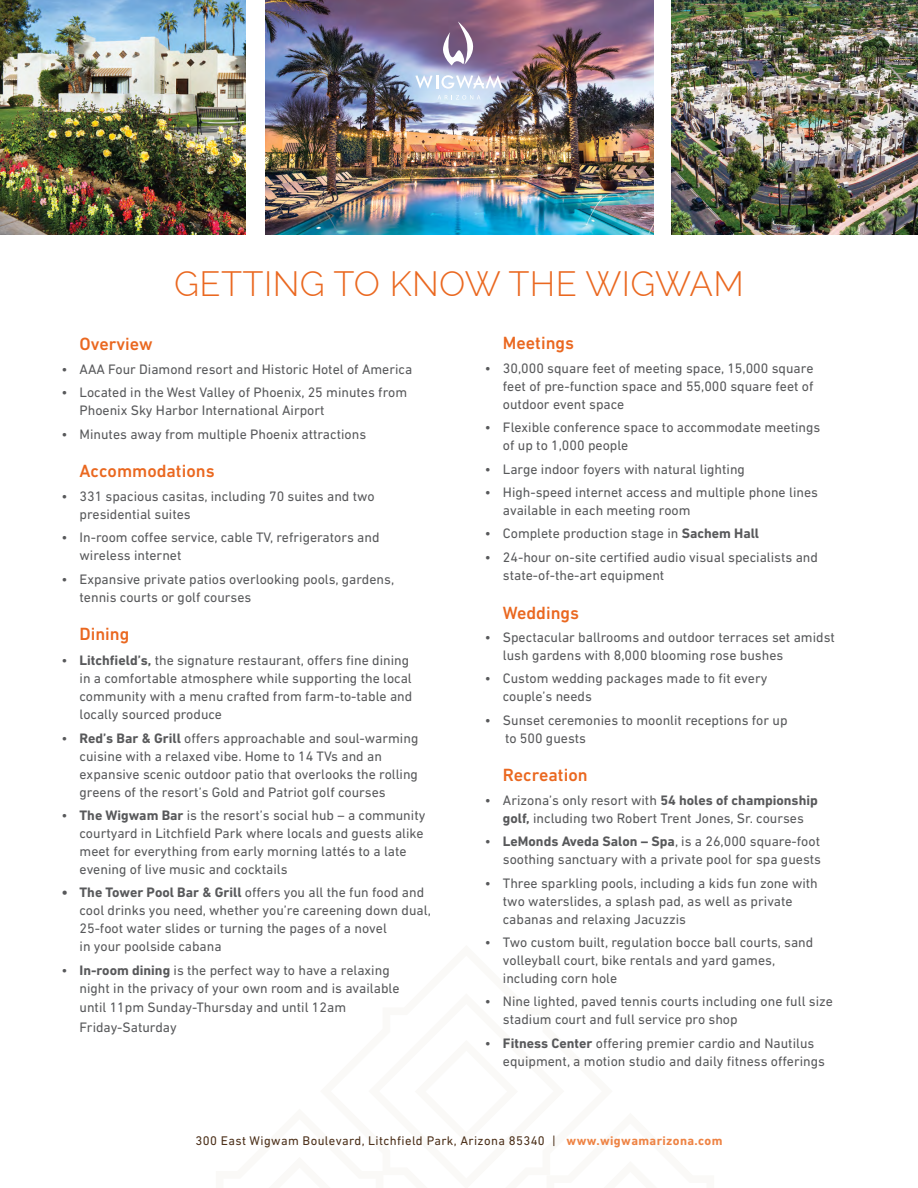
<style>
.page{position:relative;width:918px;height:1188px;background:#fff}
.page>*{position:absolute;margin:0;border:0;box-sizing:border-box;transform-origin:0 0}
.t1{font:300 34.5px "Raleway";letter-spacing:.01em;color:#ea6820}
.t2{font:500 18px "DIN Next LT Pro";color:#ea6820}
.t3{font:13.95px/18px "DIN Next LT Pro";color:#58595b}
.t4{font:12.75px "DIN Next LT Pro";letter-spacing:.03em;color:#4c301a}
.s1{font-weight:700}
.s2{font-weight:700;color:#ee8344}
</style>
<div class="page">
<img style="left:266px;top:0;width:387px;height:234px">
<img style="left:0;top:0;width:246px;height:234px">
<img style="left:672px;top:0;width:246px;height:234px">
<svg style="left:442px;top:21px;width:33px;height:45px"></svg>
<svg style="left:415px;top:75px;width:88px;height:14px"></svg>
<svg style="left:438px;top:95px;width:42px;height:5px"></svg>
<h1 class="t1" style="left:174px;top:263px;width:571px">GETTING TO KNOW THE WIGWAM</h1>
<p class="t2" style="left:80px;top:334px;width:75px">Overview</p>
<p class="t3" style="left:62px;top:360px;width:352px">• AAA Four Diamond resort and Historic Hotel of America</p>
<p class="t3" style="left:80px;top:383px;width:329px;text-indent:-18px">• Located in the West Valley of Phoenix, 25 minutes from<br>Phoenix Sky Harbor International Airport</p>
<p class="t3" style="left:62px;top:425px;width:306px">• Minutes away from multiple Phoenix attractions</p>
<p class="t2" style="left:80px;top:461px;width:137px">Accommodations</p>
<p class="t3" style="left:80px;top:487px;width:297px;text-indent:-18px">• 331 spacious casitas, including 70 suites and two presidential suites</p>
<p class="t3" style="left:80px;top:528px;width:302px;text-indent:-18px">• In-room coffee service, cable TV, refrigerators and wireless internet</p>
<p class="t3" style="left:80px;top:570px;width:316px;text-indent:-18px">• Expansive private patios overlooking pools, gardens, tennis courts or golf courses</p>
<p class="t2" style="left:80px;top:624px;width:51px">Dining</p>
<p class="t3" style="left:80px;top:651px;width:334px;text-indent:-18px">• <span class="s1">Litchfield’s,</span> the signature restaurant, offers fine dining in a comfortable atmosphere while supporting the local community with a menu crafted from farm-to-table and locally sourced produce</p>
<p class="t3" style="left:80px;top:729px;width:340px;text-indent:-18px">• <span class="s1">Red’s Bar &amp; Grill</span> offers approachable and soul-warming cuisine with a relaxed vibe. Home to 14 TVs and an expansive scenic outdoor patio that overlooks the rolling greens of the resort’s Gold and Patriot golf courses</p>
<p class="t3" style="left:80px;top:806px;width:347px;text-indent:-18px">• <span class="s1">The Wigwam Bar</span> is the resort’s social hub – a community courtyard in Litchfield Park where locals and guests alike meet for everything from early morning lattés to a late evening of live music and cocktails</p>
<p class="t3" style="left:80px;top:883px;width:353px;text-indent:-18px"><span class="s1">• The Tower Pool Bar &amp; Grill</span> offers you all the fun food and cool drinks you need, whether you’re careening down dual, 25-foot water slides or turning the pages of a novel<br>in your poolside cabana</p>
<p class="t3" style="left:80px;top:961px;width:321px;text-indent:-18px">• <span class="s1">In-room dining</span> is the perfect way to have a relaxing night in the privacy of your own room and is available</p>
<p class="t3" style="left:80px;top:998px;width:268px;line-height:19.5px">until 11pm Sunday-Thursday and until 12am<br>Friday-Saturday</p>
<p class="t2" style="left:503px;top:333px;width:73px">Meetings</p>
<p class="t3" style="left:503px;top:359px;width:312px;text-align:justify;text-indent:-18px">• 30,000 square feet of meeting space, 15,000 square feet of pre-function space and 55,000 square feet of outdoor event space</p>
<p class="t3" style="left:503px;top:418px;width:319px;text-indent:-18px">• Flexible conference space to accommodate meetings of up to 1,000 people</p>
<p class="t3" style="left:485px;top:460px;width:262px">• Large indoor foyers with natural lighting</p>
<p class="t3" style="left:503px;top:483px;width:317px;text-indent:-18px">• High-speed internet access and multiple phone lines available in each meeting room</p>
<p class="t3" style="left:485px;top:524px;width:276px">• Complete production stage in <span class="s1">Sachem Hall</span></p>
<p class="t3" style="left:503px;top:548px;width:317px;text-indent:-18px">• 24-hour on-site certified audio visual specialists and state-of-the-art equipment</p>
<p class="t2" style="left:503px;top:602px;width:78px">Weddings</p>
<p class="t3" style="left:503px;top:628px;width:334px;text-indent:-18px">• Spectacular ballrooms and outdoor terraces set amidst lush gardens with 8,000 blooming rose bushes</p>
<p class="t3" style="left:503px;top:669px;width:266px;text-indent:-18px">• Custom wedding packages made to fit every couple’s needs</p>
<p class="t3" style="left:505px;top:711px;width:284px;text-indent:-20px">• Sunset ceremonies to moonlit receptions for up to 500 guests</p>
<p class="t2" style="left:503px;top:765px;width:86px">Recreation</p>
<p class="t3" style="left:485px;top:791px;width:334px;text-align:center">• Arizona’s only resort with <span class="s1">54 holes of championship golf,</span> including two Robert Trent Jones, Sr. courses</p>
<p class="t3" style="left:485px;top:832px;width:338px;text-align:right">• <span class="s1">LeMonds Aveda Salon – Spa</span>, is a 26,000 square-foot soothing sanctuary with a private pool for spa guests</p>
<p class="t3" style="left:503px;top:874px;width:316px;text-indent:-18px">• Three sparkling pools, including a kids fun zone with two waterslides, a splash pad, as well as private cabanas and relaxing Jacuzzis</p>
<p class="t3" style="left:503px;top:933px;width:312px;text-indent:-18px">• Two custom built, regulation bocce ball courts, sand volleyball court, bike rentals and yard games, including corn hole</p>
<p class="t3" style="left:503px;top:992px;width:332px;text-indent:-18px">• Nine lighted, paved tennis courts including one full size stadium court and full service pro shop</p>
<p class="t3" style="left:503px;top:1034px;width:324px;text-indent:-18px">• <span class="s1">Fitness Center</span> offering premier cardio and Nautilus equipment, a motion studio and daily fitness offerings</p>
<p class="t4" style="left:196px;top:1133px;width:528px">300 East Wigwam Boulevard, Litchfield Park, Arizona 85340 | <span class="s2">www.wigwamarizona.com</span></p>
</div>
